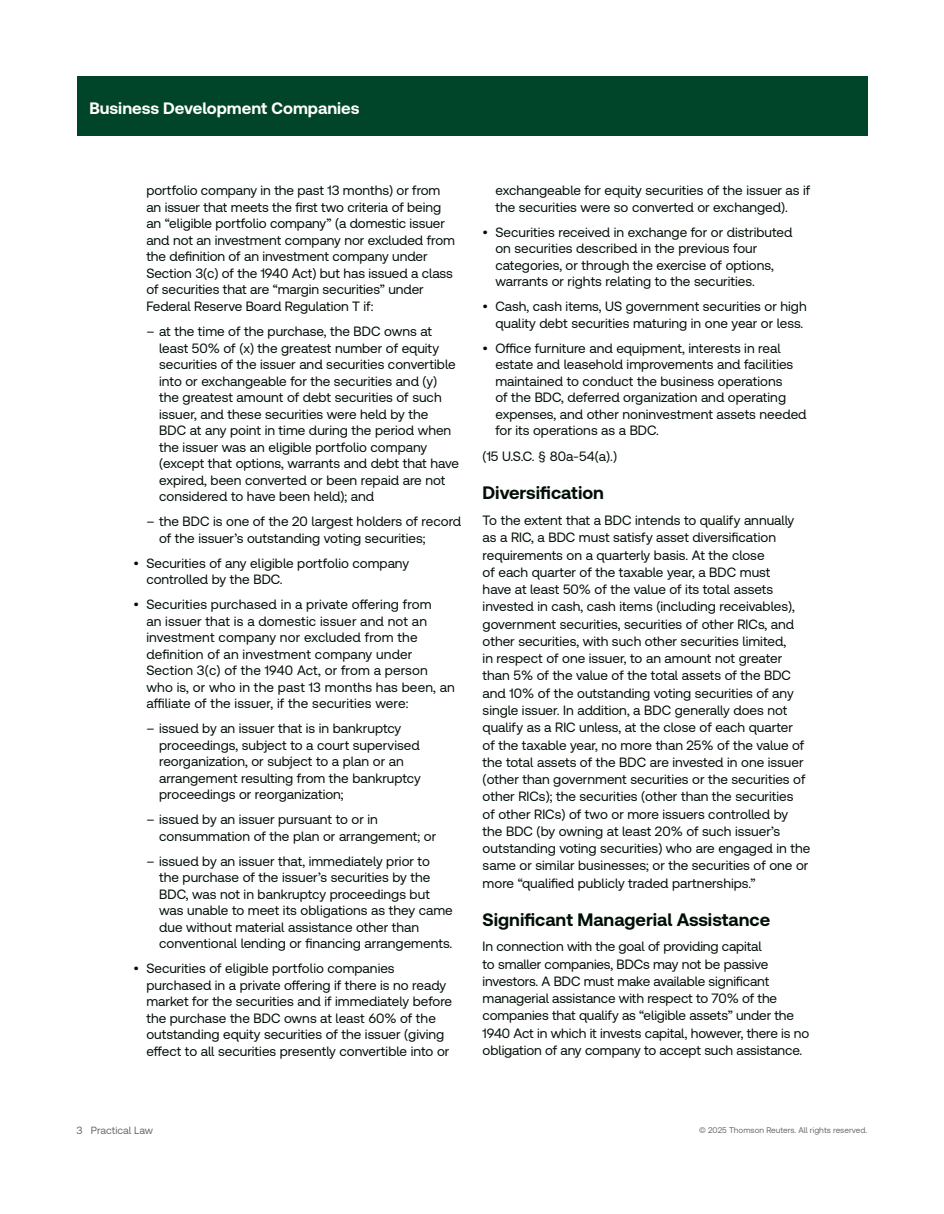
<style>
.page{position:relative;width:944px;height:1214px;background:#fff}
.page>*{position:absolute;margin:0;border:0;box-sizing:border-box;transform-origin:0 0}
.t1{font:700 18px "Clario";color:#020f06}
.t2{font:700 16.5px "Clario";color:#fff}
.t3{font:13.5px/16.5px "Clario";color:#020f06}
.t4{font:10.5px "Clario";color:#676d66}
.t5{font:8.25px "Clario";color:#676d66}
</style>
<div class="page">
<div style="left:77px;top:77px;width:790px;height:59px;background:#004529"></div>
<p class="t2" style="left:89px;top:98px;width:272px">Business Development Companies</p>
<p class="t3" style="left:146px;top:182px;width:310px">portfolio company in the past 13 months) or from an issuer that meets the first two criteria of being an “eligible portfolio company” (a domestic issuer and not an investment company nor excluded from the definition of an investment company under Section 3(c) of the 1940 Act) but has issued a class of securities that are “margin securities” under Federal Reserve Board Regulation T if:</p>
<p class="t3" style="left:159px;top:322px;width:301px;text-indent:-13px">– at the time of the purchase, the BDC owns at least 50% of (x) the greatest number of equity securities of the issuer and securities convertible into or exchangeable for the securities and (y) the greatest amount of debt securities of such issuer, and these securities were held by the<br>BDC at any point in time during the period when the issuer was an eligible portfolio company (except that options, warrants and debt that have expired, been converted or been repaid are not considered to have been held); and</p>
<p class="t3" style="left:159px;top:512px;width:304px;text-indent:-13px">– the BDC is one of the 20 largest holders of record of the issuer’s outstanding voting securities;</p>
<p class="t3" style="left:146px;top:554px;width:264px;text-indent:-13px">• Securities of any eligible portfolio company controlled by the BDC.</p>
<p class="t3" style="left:146px;top:595px;width:310px;text-indent:-13px">• Securities purchased in a private offering from<br>an issuer that is a domestic issuer and not an investment company nor excluded from the definition of an investment company under Section 3(c) of the 1940 Act, or from a person who is, or who in the past 13 months has been, an affiliate of the issuer, if the securities were:</p>
<p class="t3" style="left:159px;top:719px;width:263px;text-indent:-13px">– issued by an issuer that is in bankruptcy proceedings, subject to a court supervised reorganization, or subject to a plan or an arrangement resulting from the bankruptcy proceedings or reorganization;</p>
<p class="t3" style="left:159px;top:810px;width:278px;text-indent:-13px">– issued by an issuer pursuant to or in consummation of the plan or arrangement; or</p>
<p class="t3" style="left:159px;top:852px;width:295px;text-indent:-13px">– issued by an issuer that, immediately prior to the purchase of the issuer’s securities by the BDC, was not in bankruptcy proceedings but was unable to meet its obligations as they came due without material assistance other than conventional lending or financing arrangements.</p>
<p class="t3" style="left:146px;top:959px;width:307px;text-indent:-13px">• Securities of eligible portfolio companies purchased in a private offering if there is no ready market for the securities and if immediately before the purchase the BDC owns at least 60% of the outstanding equity securities of the issuer (giving effect to all securities presently convertible into or</p>
<p class="t3" style="left:495px;top:182px;width:316px">exchangeable for equity securities of the issuer as if the securities were so converted or exchanged).</p>
<p class="t3" style="left:495px;top:223px;width:299px;text-indent:-13px">• Securities received in exchange for or distributed on securities described in the previous four categories, or through the exercise of options, warrants or rights relating to the securities.</p>
<p class="t3" style="left:482px;top:298px;width:325px;text-align:right">• Cash, cash items, US government securities or high quality debt securities maturing in one year or less.</p>
<p class="t3" style="left:495px;top:339px;width:313px;text-indent:-13px">• Office furniture and equipment, interests in real estate and leasehold improvements and facilities maintained to conduct the business operations<br>of the BDC, deferred organization and operating expenses, and other noninvestment assets needed for its operations as a BDC.</p>
<p class="t3" style="left:482px;top:448px;width:136px">(15 U.S.C. § 80a-54(a).)</p>
<h1 class="t1" style="left:482px;top:481px;width:123px">Diversification</h1>
<p class="t3" style="left:482px;top:511px;width:329px;line-height:17.2px">To the extent that a BDC intends to qualify annually as a RIC, a BDC must satisfy asset diversification requirements on a quarterly basis. At the close<br>of each quarter of the taxable year, a BDC must<br>have at least 50% of the value of its total assets invested in cash, cash items (including receivables), government securities, securities of other RICs, and other securities, with such other securities limited,<br>in respect of one issuer, to an amount not greater than 5% of the value of the total assets of the BDC and 10% of the outstanding voting securities of any single issuer. In addition, a BDC generally does not qualify as a RIC unless, at the close of each quarter<br>of the taxable year, no more than 25% of the value of the total assets of the BDC are invested in one issuer (other than government securities or the securities of other RICs); the securities (other than the securities<br>of other RICs) of two or more issuers controlled by the BDC (by owning at least 20% of such issuer’s outstanding voting securities) who are engaged in the same or similar businesses; or the securities of one or more “qualified publicly traded partnerships.”</p>
<h1 class="t1" style="left:482px;top:907px;width:289px">Significant Managerial Assistance</h1>
<p class="t3" style="left:482px;top:937px;width:328px;line-height:17.2px">In connection with the goal of providing capital<br>to smaller companies, BDCs may not be passive investors. A BDC must make available significant managerial assistance with respect to 70% of the companies that qualify as “eligible assets” under the 1940 Act in which it invests capital, however, there is no obligation of any company to accept such assistance.</p>
<p class="t4" style="left:77px;top:1124px;width:78px">3 Practical Law</p>
<p class="t5" style="left:699px;top:1124px;width:170px">© 2025 Thomson Reuters. All rights reserved.</p>
</div>
